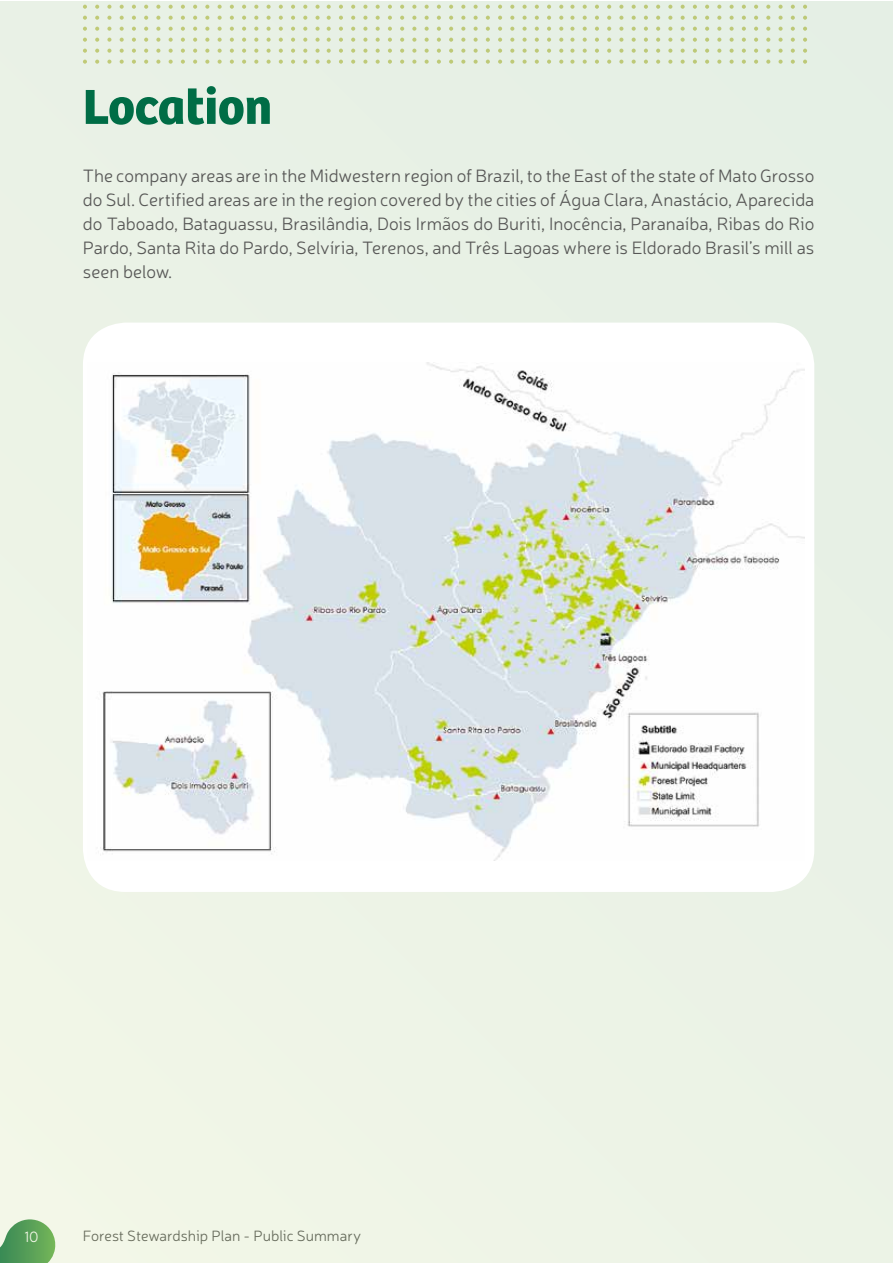
<style>
.page{position:relative;width:893px;height:1263px;background:#fff}
.page>*{position:absolute;margin:0;border:0;box-sizing:border-box;transform-origin:0 0}
.t1{font:700 51px "Bree";color:#006d46}
.t2{font:300 18px/24px "Neris";color:#575756;text-align:justify}
.t3{font:300 15px "Neris";color:#575756}
.t4{font:300 15px "Neris";color:#fff}
</style>
<div class="page">
<div style="left:0;top:1px;width:893px;height:1262px;background:#ebf2e6"></div>
<div style="left:83px;top:323px;width:731px;height:569px;background:#fff;border-radius:43px"></div>
<img style="left:100px;top:363px;width:704px;height:497px">
<h1 class="t1" style="left:83px;top:76px;width:191px">Location</h1>
<p class="t2" style="left:83px;top:164px;width:733px">The company areas are in the Midwestern region of Brazil, to the East of the state of Mato Grosso do Sul. Certified areas are in the region covered by the cities of Água Clara, Anastácio, Aparecida do Taboado, Bataguassu, Brasilândia, Dois Irmãos do Buriti, Inocência, Paranaíba, Ribas do Rio Pardo, Santa Rita do Pardo, Selvíria, Terenos, and Três Lagoas where is Eldorado Brasil’s mill as seen below.</p>
<p class="t4" style="left:24px;top:1228px;width:16px">10</p>
<p class="t3" style="left:83px;top:1226px;width:280px">Forest Stewardship Plan - Public Summary</p>
</div>
